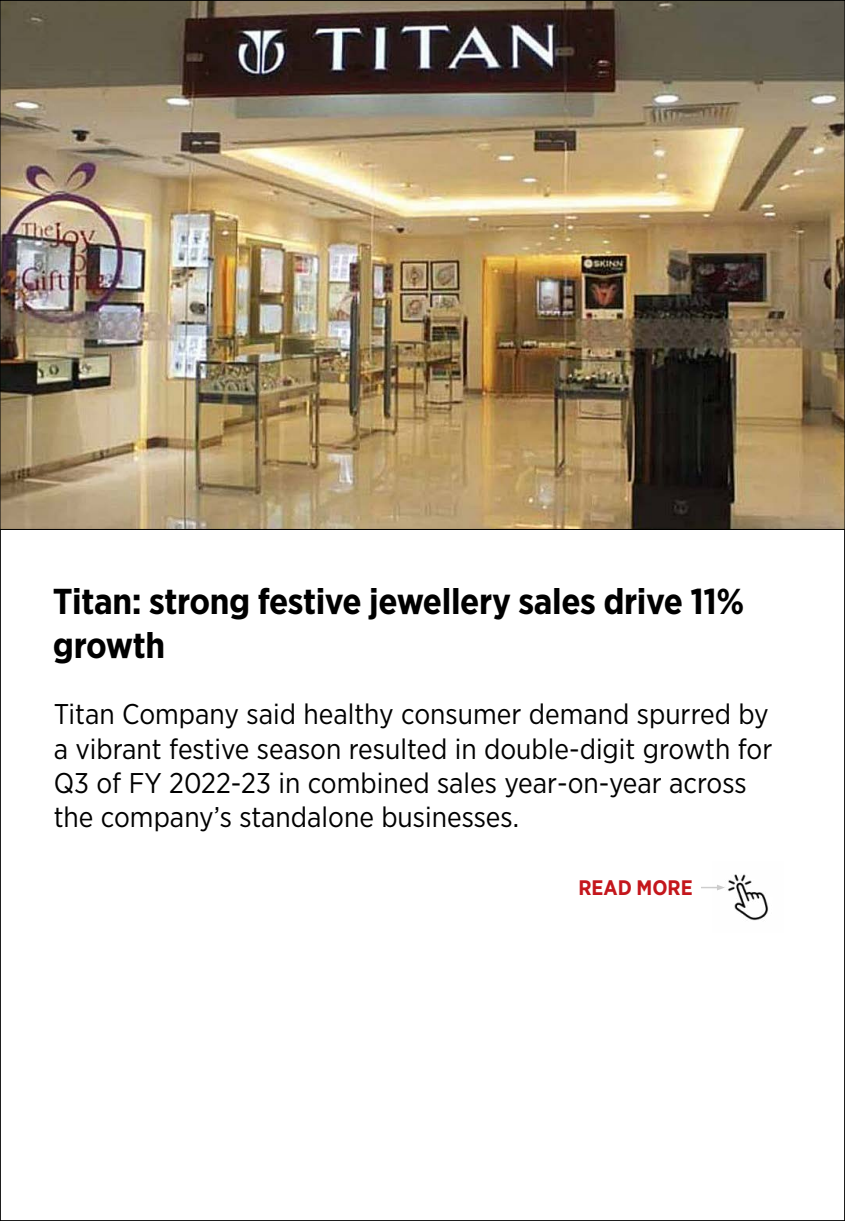
<style>
.page{position:relative;width:845px;height:1221px;background:#fff}
.page>*{position:absolute;margin:0;border:0;box-sizing:border-box;transform-origin:0 0}
.t1{font:700 36px/43.2px "Gotham Narrow";letter-spacing:-.01em;color:#000}
.t2{font:28.5px/34.2px "Gotham Narrow";color:#000}
.t3{font:700 21px "Gotham Narrow";color:#c4161c}
</style>
<div class="page">
<img style="left:717px;top:874px;width:52px;height:47px">
<svg style="left:701px;top:884px;width:23px;height:6px"></svg>
<img style="left:2px;top:2px;width:840px;height:526px">
<p class="t1" style="left:53px;top:580px;width:692px">Titan: strong festive jewellery sales drive 11% growth</p>
<p class="t2" style="left:54px;top:696px;width:719px">Titan Company said healthy consumer demand spurred by a vibrant festive season resulted in double-digit growth for Q3 of FY 2022-23 in combined sales year-on-year across the company’s standalone businesses.</p>
<p class="t3" style="left:578px;top:874px;width:116px">READ MORE</p>
</div>
